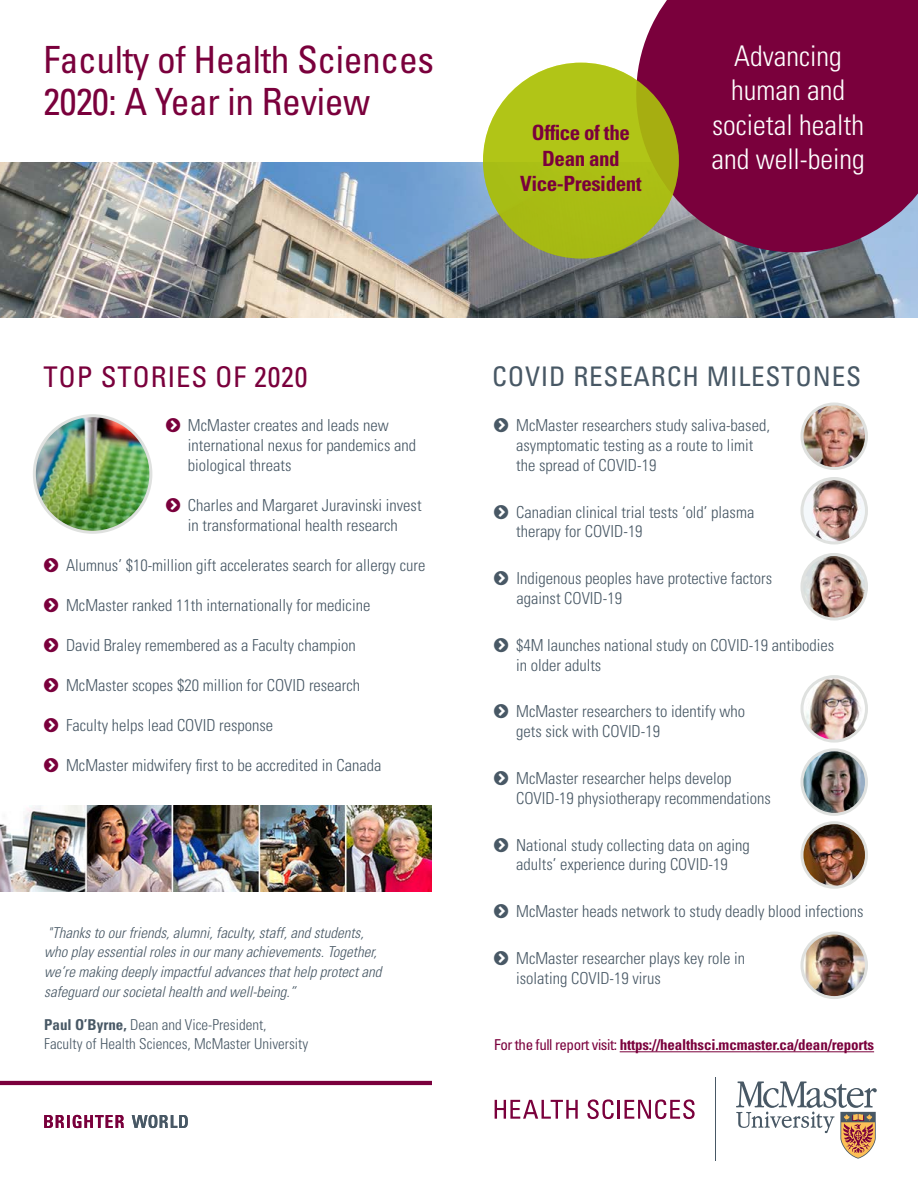
<style>
.page{position:relative;width:918px;height:1188px;background:#fff}
.page>*{position:absolute;margin:0;border:0;box-sizing:border-box;transform-origin:0 0}
.t1{font:condensed 37.5px/42px "Univers LT Std";letter-spacing:-.01em;color:#7a003c}
.t2{font:300 condensed 28.5px/34.5px "Univers LT Std";color:#fff;text-align:center}
.t3{font:condensed 28.5px "Univers LT Std";letter-spacing:.03em;color:#7a003c}
.t4{font:condensed 27px "Univers LT Std";letter-spacing:.03em;color:#485865}
.t5{font:700 condensed 21px/25.5px "Univers LT Std";letter-spacing:-.02em;color:#7a003c;text-align:center}
.body{font:300 condensed 16.5px/19.8px "Univers LT Std";color:#485865}
.body-2{font:italic 300 condensed 15px/19.8px "Univers LT Std";color:#485865}
.body-3{font:300 condensed 15px/19.5px "Univers LT Std";color:#485865}
.body-4{font:700 condensed 15px "Univers LT Std";letter-spacing:-.01em;color:#7a003c}
.s1{font-weight:700}
.s2{font-weight:400}
</style>
<div class="page">
<img style="left:0;top:162px;width:918px;height:155px">
<svg style="left:636px;top:0;width:282px;height:252px;background:#7d0f47"></svg>
<div style="left:483px;top:63px;width:196px;height:196px;background:linear-gradient(to right,#aec517,#a9b713);border-radius:50%"></div>
<svg style="left:132px;top:1115px;width:56px;height:13px"></svg>
<svg style="left:44px;top:1115px;width:80px;height:13px"></svg>
<hr style="left:0;top:1081px;width:432px;height:4px;background:#7a003c">
<img style="left:802px;top:404px;width:64px;height:64px;border-radius:32px">
<div style="left:800px;top:402px;width:68px;height:68px;border:3px solid #dfe1df;border-radius:50%"></div>
<img style="left:802px;top:554px;width:64px;height:65px;border-radius:32px">
<div style="left:800px;top:553px;width:68px;height:67px;border:3px solid #dfe1df;border-radius:50%"></div>
<img style="left:802px;top:677px;width:64px;height:64px;border-radius:32px">
<div style="left:800px;top:675px;width:68px;height:68px;border:3px solid #dfe1df;border-radius:50%"></div>
<img style="left:804px;top:825px;width:60px;height:60px">
<div style="left:800px;top:821px;width:68px;height:68px;border:3px solid #dfe1df;border-radius:50%"></div>
<img style="left:802px;top:933px;width:64px;height:65px;border-radius:32px">
<div style="left:800px;top:932px;width:68px;height:67px;border:3px solid #dfe1df;border-radius:50%"></div>
<img style="left:802px;top:478px;width:64px;height:65px;border-radius:32px">
<div style="left:800px;top:477px;width:68px;height:67px;border:3px solid #dfe1df;border-radius:50%"></div>
<img style="left:34px;top:416px;width:117px;height:116px;border-radius:58px">
<div style="left:33px;top:414px;width:119px;height:120px;border:3px solid #dfe1df;border-radius:50%"></div>
<img style="left:802px;top:750px;width:64px;height:64px;border-radius:32px">
<div style="left:800px;top:748px;width:68px;height:68px;border:3px solid #dfe1df;border-radius:50%"></div>
<svg style="left:736px;top:1081px;width:141px;height:78px"></svg>
<hr style="left:715px;top:1077px;width:1px;height:84px;background:#485865">
<svg style="left:495px;top:1100px;width:83px;height:19px"></svg>
<svg style="left:587px;top:1099px;width:108px;height:20px"></svg>
<img style="left:0;top:805px;width:432px;height:87px">
<hr style="left:620px;top:1051px;width:254px;height:1px;background:#7a003c">
<p class="t1" style="left:44px;top:38px;width:392px">Faculty of Health Sciences<br>2020: A Year in Review</p>
<p class="t5" style="left:520px;top:120px;width:123px">Office of the<br>Dean and<br>Vice-President</p>
<p class="t2" style="left:711px;top:39px;width:155px">Advancing human and societal health and well-being</p>
<p class="t3" style="left:44px;top:359px;width:265px">TOP STORIES OF 2020</p>
<p class="t4" style="left:492px;top:359px;width:371px">COVID RESEARCH MILESTONES</p>
<p class="body" style="left:188px;top:416px;width:230px">McMaster creates and leads new international nexus for pandemics and biological threats</p>
<p class="body" style="left:188px;top:495px;width:235px">Charles and Margaret Juravinski invest in transformational health research</p>
<p class="body" style="left:66px;top:555px;width:361px">Alumnus’ $10-million gift accelerates search for allergy cure</p>
<p class="body" style="left:66px;top:595px;width:306px">McMaster ranked 11th internationally for medicine</p>
<p class="body" style="left:66px;top:635px;width:291px">David Braley remembered as a Faculty champion</p>
<p class="body" style="left:66px;top:675px;width:296px">McMaster scopes $20 million for COVID research</p>
<p class="body" style="left:66px;top:715px;width:209px">Faculty helps lead COVID response</p>
<p class="body" style="left:66px;top:755px;width:317px">McMaster midwifery first to be accredited in Canada</p>
<p class="body-2" style="left:44px;top:923px;width:339px">"Thanks to our friends, alumni, faculty, staff, and students, who play essential roles in our many achievements. Together, we’re making deeply impactful advances that help protect and safeguard our societal health and well-being.”</p>
<p class="body-3" style="left:44px;top:1015px;width:266px"><span class="s1">Paul O’Byrne,</span> Dean and Vice-President,<br>Faculty of Health Sciences, McMaster University</p>
<p class="body" style="left:516px;top:416px;width:255px">McMaster researchers study saliva-based, asymptomatic testing as a route to limit the spread of COVID-19</p>
<p class="body" style="left:516px;top:502px;width:240px">Canadian clinical trial tests ‘old’ plasma therapy for COVID-19</p>
<p class="body" style="left:517px;top:569px;width:257px">Indigenous peoples have protective factors against COVID-19</p>
<p class="body" style="left:516px;top:635px;width:319px">$4M launches national study on COVID-19 antibodies in older adults</p>
<p class="body" style="left:516px;top:702px;width:231px">McMaster researchers to identify who gets sick with COVID-19</p>
<p class="body" style="left:516px;top:768px;width:256px">McMaster researcher helps develop<br>COVID-19 physiotherapy recommendations</p>
<p class="body" style="left:516px;top:835px;width:235px">National study collecting data on aging adults’ experience during COVID-19</p>
<p class="body" style="left:516px;top:902px;width:349px">McMaster heads network to study deadly blood infections</p>
<p class="body" style="left:516px;top:948px;width:231px">McMaster researcher plays key role in isolating COVID-19 virus</p>
<p class="body-4" style="left:494px;top:1036px;width:381px"><span class="s2">For the full report visit:</span> https://healthsci.mcmaster.ca/dean/reports</p>
</div>
